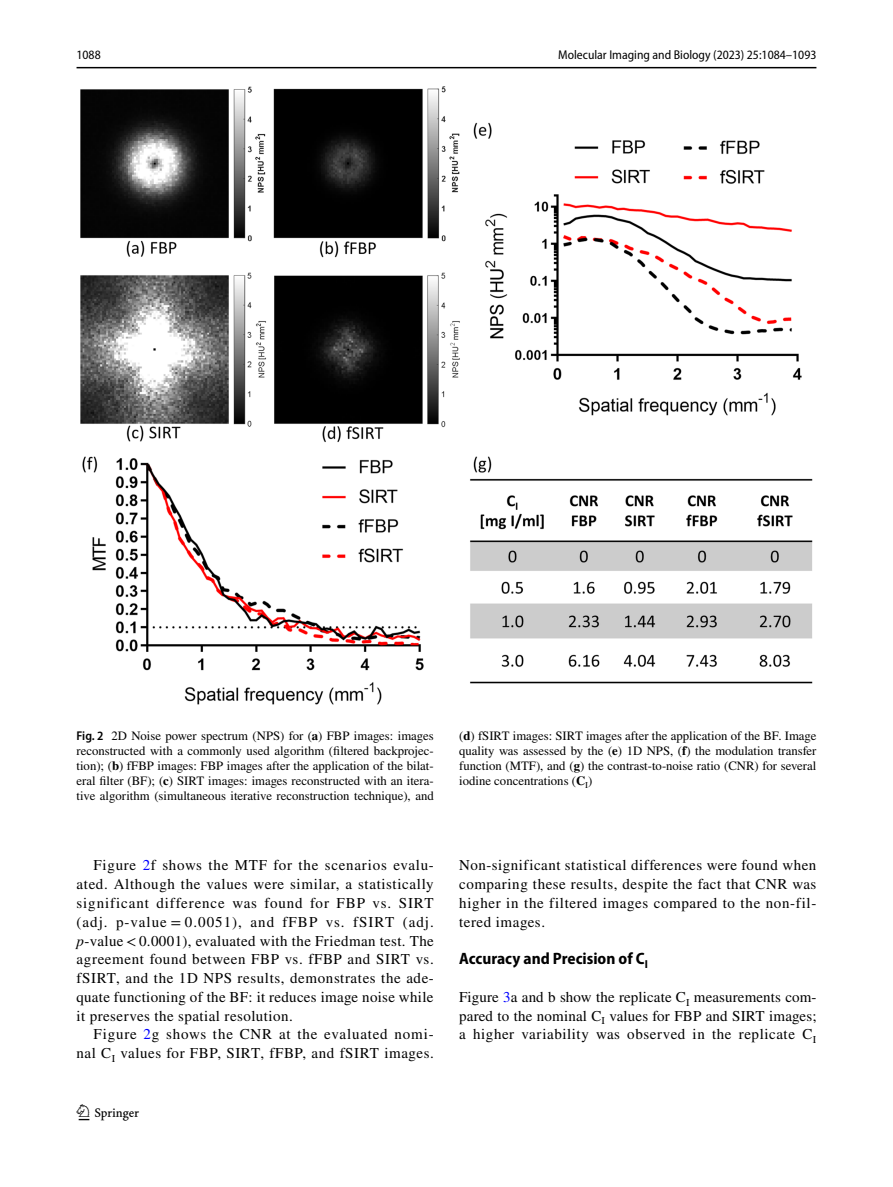
<style>
.page{position:relative;width:893px;height:1187px;background:#fff}
.page>*{position:absolute;margin:0;border:0;box-sizing:border-box;transform-origin:0 0}
.t1{font:22.5px "Springnew Regular 3";color:#000}
.t2{font:700 semi-condensed 16.5px "Myriad Pro";color:#000}
.t3{font:15px/18.8px "STIX";letter-spacing:.04em;color:#000;text-align:justify}
.t4{font:12.75px/15px "STIX";color:#000;text-align:justify}
.t5{font:semi-condensed 12.75px "Myriad Pro";color:#000}
.s1{font-family:"Myriad Pro";font-weight:600;font-stretch:semi-condensed}
.s2{font-weight:700}
.s3{color:#00f}
.s4{font-style:italic}
</style>
<div class="page">
<hr style="left:77px;top:67px;width:739px;height:1px;background:#000">
<img style="left:81px;top:87px;width:731px;height:618px">
<p class="t5" style="left:77px;top:48px;width:26px">1088</p>
<p class="t5" style="left:558px;top:48px;width:260px">Molecular Imaging and Biology (2023) 25:1084–1093</p>
<p class="t4" style="left:77px;top:729px;width:359px"><span class="s1">Fig. 2</span> 2D Noise power spectrum (NPS) for (<span class="s2">a</span>) FBP images: images reconstructed with a commonly used algorithm (filtered backprojec&shy;tion); (<span class="s2">b</span>) fFBP images: FBP images after the application of the bilat&shy;eral filter (BF); (<span class="s2">c</span>) SIRT images: images reconstructed with an itera&shy;tive algorithm (simultaneous iterative reconstruction technique), and</p>
<p class="t4" style="left:459px;top:729px;width:359px">(<span class="s2">d</span>) fSIRT images: SIRT images after the application of the BF. Image quality was assessed by the (<span class="s2">e</span>) 1D NPS, (<span class="s2">f</span>) the modulation transfer function (MTF), and (<span class="s2">g</span>) the contrast-to-noise ratio (CNR) for several iodine concentrations (<span class="s2">C</span><sub>I</sub>)</p>
<p class="t3" style="left:77px;top:857px;width:359px;text-indent:17px">Figure <span class="s3">2</span>f shows the MTF for the scenarios evalu&shy;ated. Although the values were similar, a statistically significant difference was found for FBP vs. SIRT (adj. p-value = 0.0051), and fFBP vs. fSIRT (adj. <span class="s4">p</span>-value &lt; 0.0001), evaluated with the Friedman test. The agreement found between FBP vs. fFBP and SIRT vs. fSIRT, and the 1D NPS results, demonstrates the ade&shy;quate functioning of the BF: it reduces image noise while it preserves the spatial resolution.</p>
<p class="t3" style="left:77px;top:1025px;width:359px;text-align:right">Figure <span class="s3">2</span>g shows the CNR at the evaluated nomi&shy;nal C<sub>I</sub> values for FBP, SIRT, fFBP, and fSIRT images.</p>
<h1 class="t1" style="left:79px;top:1104px;width:62px">1 3</h1>
<p class="t3" style="left:459px;top:857px;width:359px">Non-significant statistical differences were found when comparing these results, despite the fact that CNR was higher in the filtered images compared to the non-fil&shy;tered images.</p>
<p class="t2" style="left:459px;top:949px;width:190px">Accuracy and Precision of C<sub>I</sub></p>
<p class="t3" style="left:459px;top:988px;width:359px">Figure <span class="s3">3</span>a and b show the replicate C<sub>I</sub> measurements com&shy;pared to the nominal C<sub>I</sub> values for FBP and SIRT images; a higher variability was observed in the replicate C<sub>I</sub></p>
</div>
